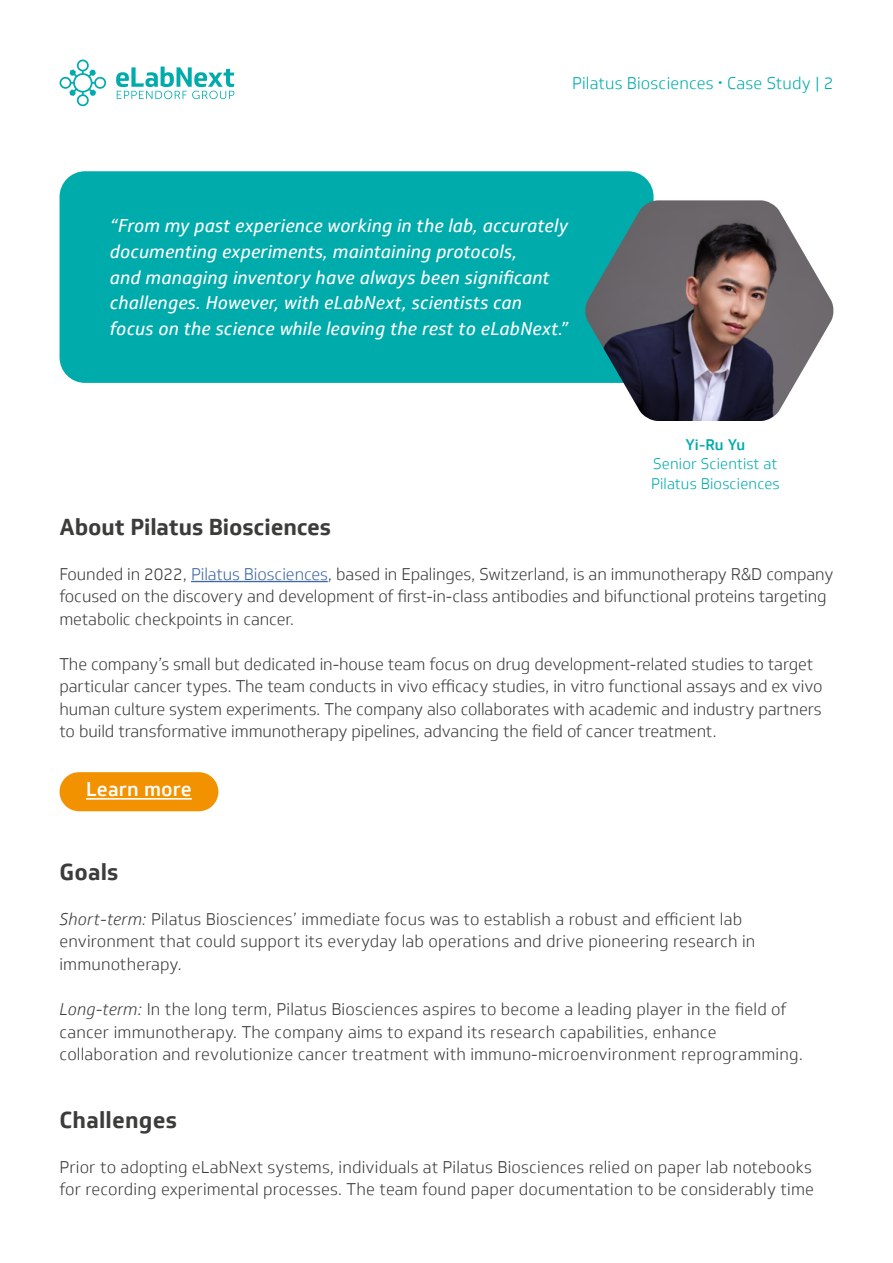
<style>
.page{position:relative;width:893px;height:1263px;background:#fff}
.page>*{position:absolute;margin:0;border:0;box-sizing:border-box;transform-origin:0 0}
.t1{font:700 22.5px "Soleto";letter-spacing:-.005em;color:#3c3c3b}
.t2{font:500 19.5px "Soleto";letter-spacing:.01em;color:#fff}
.t3{font:italic 18px/25.5px "Soleto";letter-spacing:.01em;color:#fff}
.t4{font:300 16.5px/22.5px "Soleto";letter-spacing:-.005em;color:#3c3c3b}
.t5{font:300 16.5px "Soleto";letter-spacing:.01em;color:#00abac}
.t6{font:300 15px/19.5px "Soleto";letter-spacing:.01em;color:#00abac}
.t7{font:500 15px "Soleto";color:#00abac}
.s1{font-weight:700}
.s2{color:#3f68a5}
.s3{font-style:italic}
</style>
<div class="page">
<div style="left:60px;top:171px;width:594px;height:212px;background:#00abac;border-radius:26px"></div>
<div style="left:60px;top:772px;width:158px;height:39px;background:#f39200;border-radius:20px"></div>
<hr style="left:191px;top:581px;width:137px;height:1px;background:#3f68a5">
<img style="left:584px;top:200px;width:250px;height:221px">
<hr style="left:86px;top:798px;width:106px;height:2px;background:#fff">
<svg style="left:60px;top:60px;width:46px;height:46px"></svg>
<svg style="left:116px;top:67px;width:118px;height:32px"></svg>
<p class="t5" style="left:572px;top:74px;width:263px">Pilatus Biosciences <span class="s1">·</span> Case Study | 2</p>
<p class="t3" style="left:110px;top:214px;width:460px">“From my past experience working in the lab, accurately documenting experiments, maintaining protocols,<br>and managing inventory have always been significant challenges. However, with eLabNext, scientists can focus on the science while leaving the rest to eLabNext.”</p>
<p class="t7" style="left:685px;top:435px;width:61px">Yi-Ru Yu</p>
<p class="t6" style="left:651px;top:454px;width:130px">Senior Scientist at<br>Pilatus Biosciences</p>
<h1 class="t1" style="left:59px;top:512px;width:273px">About Pilatus Biosciences</h1>
<p class="t4" style="left:59px;top:563px;width:775px">Founded in 2022, <span class="s2">Pilatus Biosciences</span>, based in Epalinges, Switzerland, is an immunotherapy R&amp;D company focused on the discovery and development of first-in-class antibodies and bifunctional proteins targeting metabolic checkpoints in cancer.</p>
<p class="t4" style="left:59px;top:653px;width:765px">The company’s small but dedicated in-house team focus on drug development-related studies to target particular cancer types. The team conducts in vivo efficacy studies, in vitro functional assays and ex vivo human culture system experiments. The company also collaborates with academic and industry partners to build transformative immunotherapy pipelines, advancing the field of cancer treatment.</p>
<p class="t2" style="left:86px;top:777px;width:107px">Learn more</p>
<h1 class="t1" style="left:59px;top:858px;width:61px">Goals</h1>
<p class="t4" style="left:59px;top:908px;width:697px"><span class="s3">Short-term:</span> Pilatus Biosciences’ immediate focus was to establish a robust and efficient lab environment that could support its everyday lab operations and drive pioneering research in immunotherapy.</p>
<p class="t4" style="left:59px;top:998px;width:745px"><span class="s3">Long-term:</span> In the long term, Pilatus Biosciences aspires to become a leading player in the field of cancer immunotherapy. The company aims to expand its research capabilities, enhance collaboration and revolutionize cancer treatment with immuno-microenvironment reprogramming.</p>
<h1 class="t1" style="left:59px;top:1105px;width:119px">Challenges</h1>
<p class="t4" style="left:59px;top:1155px;width:756px">Prior to adopting eLabNext systems, individuals at Pilatus Biosciences relied on paper lab notebooks for recording experimental processes. The team found paper documentation to be considerably time</p>
</div>
